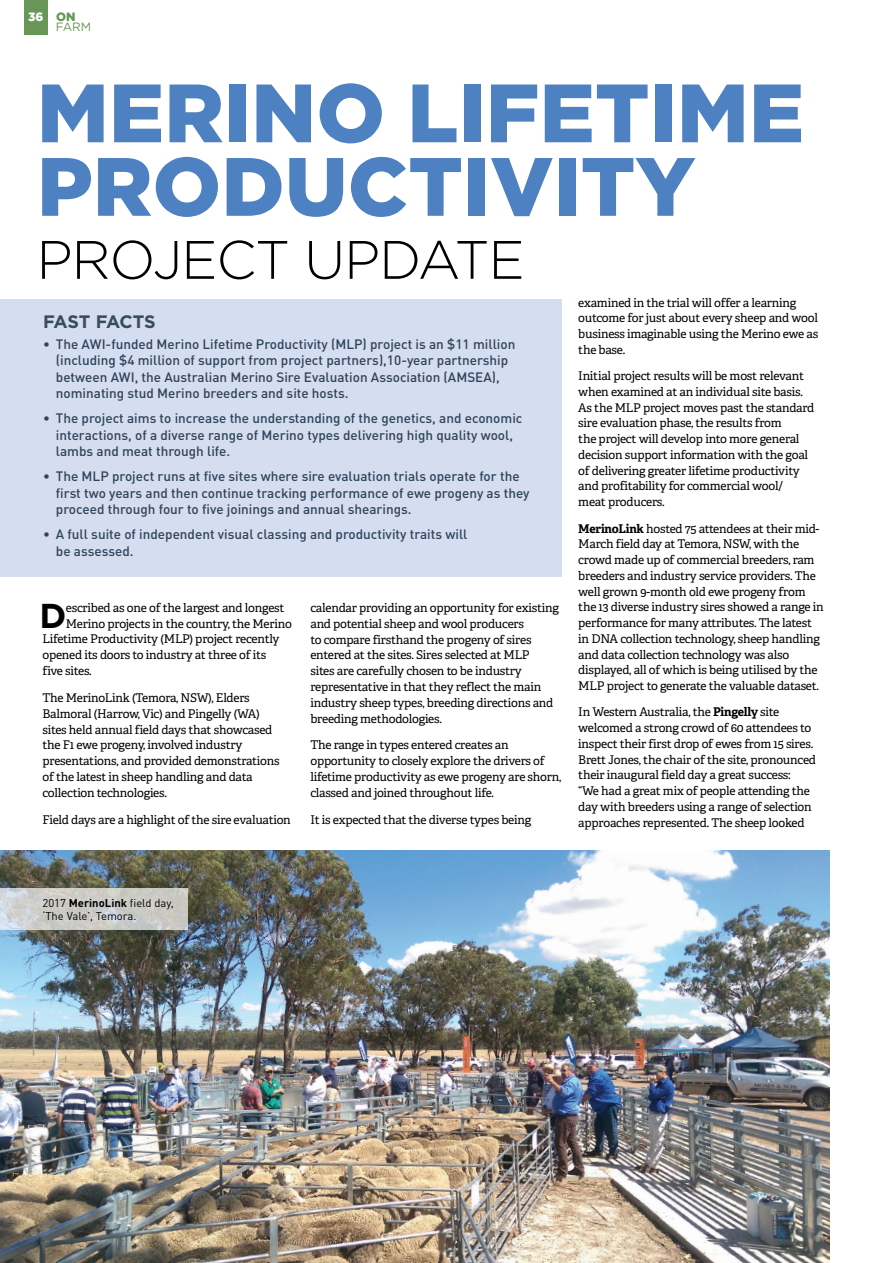
<style>
.page{position:relative;width:893px;height:1263px;background:#fff}
.page>*{position:absolute;margin:0;border:0;box-sizing:border-box;transform-origin:0 0}
.t1{font:900 82.5px/73.5px "Gotham";letter-spacing:.005em;color:#4d81c2}
.t2{font:300 54px "Gotham";letter-spacing:-.02em;color:#000}
.t3{font:700 34.5px "Gotham";color:#000}
.t4{font:700 18px "Gotham";letter-spacing:-.015em;color:#374d5e}
.t5{font:500 13.5px/16.5px "DINOT";color:#2e445c}
.t6{font:12px/15.8px "Adelle";letter-spacing:-.02em;color:#000}
.t7{font:12px/10.5px "Gotham";color:#679658}
.t8{font:11.25px/12.8px "DINOT";color:#000}
.s1{font-weight:900;color:#fff}
.s2{font-weight:900}
.s3{font-weight:700}
</style>
<div class="page">
<img style="left:0;top:850px;width:829px;height:413px">
<div style="left:0;top:299px;width:561px;height:277px;background:#d5ddf0"></div>
<svg style="left:0;top:888px;width:188px;height:42px;fill:#cccbc6"></svg>
<div style="left:24px;top:0;width:24px;height:34px;background:#679658"></div>
<p class="t7" style="left:56px;top:11px;width:37px;text-indent:-28px"><span class="s1">36</span> <span class="s2">ON<br></span>FARM</p>
<h1 class="t1" style="left:37px;top:74px;width:768px">MERINO LIFETIME<br>PRODUCTIVITY</h1>
<h2 class="t2" style="left:37px;top:226px;width:490px">PROJECT UPDATE</h2>
<h3 class="t4" style="left:43px;top:309px;width:114px">FAST FACTS</h3>
<p class="t5" style="left:56px;top:335px;width:461px;text-indent:-13px">• The AWI-funded Merino Lifetime Productivity (MLP) project is an $11 million (including $4 million of support from project partners),10-year partnership between AWI, the Australian Merino Sire Evaluation Association (AMSEA), nominating stud Merino breeders and site hosts.</p>
<p class="t5" style="left:56px;top:410px;width:468px;text-indent:-13px">• The project aims to increase the understanding of the genetics, and economic interactions, of a diverse range of Merino types delivering high quality wool, lambs and meat through life.</p>
<p class="t5" style="left:56px;top:468px;width:475px;text-indent:-13px">• The MLP project runs at five sites where sire evaluation trials operate for the first two years and then continue tracking performance of ewe progeny as they proceed through four to five joinings and annual shearings.</p>
<p class="t5" style="left:56px;top:526px;width:413px;text-indent:-13px">• A full suite of independent visual classing and productivity traits will be assessed.</p>
<h3 class="t3" style="left:40px;top:592px;width:28px">D</h3>
<p class="t6" style="left:66px;top:599px;width:220px">escribed as one of the largest and longest</p>
<p class="t6" style="left:66px;top:615px;width:227px">Merino projects in the country, the Merino</p>
<p class="t6" style="left:43px;top:631px;width:238px">Lifetime Productivity (MLP) project recently</p>
<p class="t6" style="left:43px;top:647px;width:225px">opened its doors to industry at three of its</p>
<p class="t6" style="left:43px;top:663px;width:51px">five sites.</p>
<p class="t6" style="left:43px;top:689px;width:239px">The MerinoLink (Temora, NSW), Elders Balmoral (Harrow, Vic) and Pingelly (WA) sites held annual field days that showcased the F1 ewe progeny, involved industry presentations, and provided demonstrations of the latest in sheep handling and data collection technologies.</p>
<p class="t6" style="left:43px;top:811px;width:250px">Field days are a highlight of the sire evaluation</p>
<p class="t6" style="left:310px;top:599px;width:250px">calendar providing an opportunity for existing and potential sheep and wool producers<br>to compare firsthand the progeny of sires entered at the sites. Sires selected at MLP<br>sites are carefully chosen to be industry representative in that they reflect the main industry sheep types, breeding directions and breeding methodologies.</p>
<p class="t6" style="left:310px;top:737px;width:252px">The range in types entered creates an opportunity to closely explore the drivers of lifetime productivity as ewe progeny are shorn, classed and joined throughout life.</p>
<p class="t6" style="left:310px;top:811px;width:222px">It is expected that the diverse types being</p>
<p class="t6" style="left:578px;top:294px;width:241px">examined in the trial will offer a learning outcome for just about every sheep and wool business imaginable using the Merino ewe as the base.</p>
<p class="t6" style="left:578px;top:368px;width:238px">Initial project results will be most relevant when examined at an individual site basis.<br>As the MLP project moves past the standard sire evaluation phase, the results from<br>the project will develop into more general decision support information with the goal of delivering greater lifetime productivity and profitability for commercial wool/<br>meat producers.</p>
<p class="t6" style="left:578px;top:520px;width:247px"><span class="s3">MerinoLink</span> hosted 75 attendees at their mid-March field day at Temora, NSW, with the crowd made up of commercial breeders, ram breeders and industry service providers. The well grown 9-month old ewe progeny from the 13 diverse industry sires showed a range in performance for many attributes. The latest in DNA collection technology, sheep handling and data collection technology was also displayed, all of which is being utilised by the MLP project to generate the valuable dataset.</p>
<p class="t6" style="left:578px;top:704px;width:239px">In Western Australia, the <span class="s3">Pingelly</span> site welcomed a strong crowd of 60 attendees to inspect their first drop of ewes from 15 sires.<br>Brett Jones, the chair of the site, pronounced their inaugural field day a great success:<br>“We had a great mix of people attending the day with breeders using a range of selection approaches represented. The sheep looked</p>
<p class="t8" style="left:43px;top:897px;width:133px">2017 <span class="s3">MerinoLink</span> field day, ‘The Vale’, Temora.</p>
</div>
